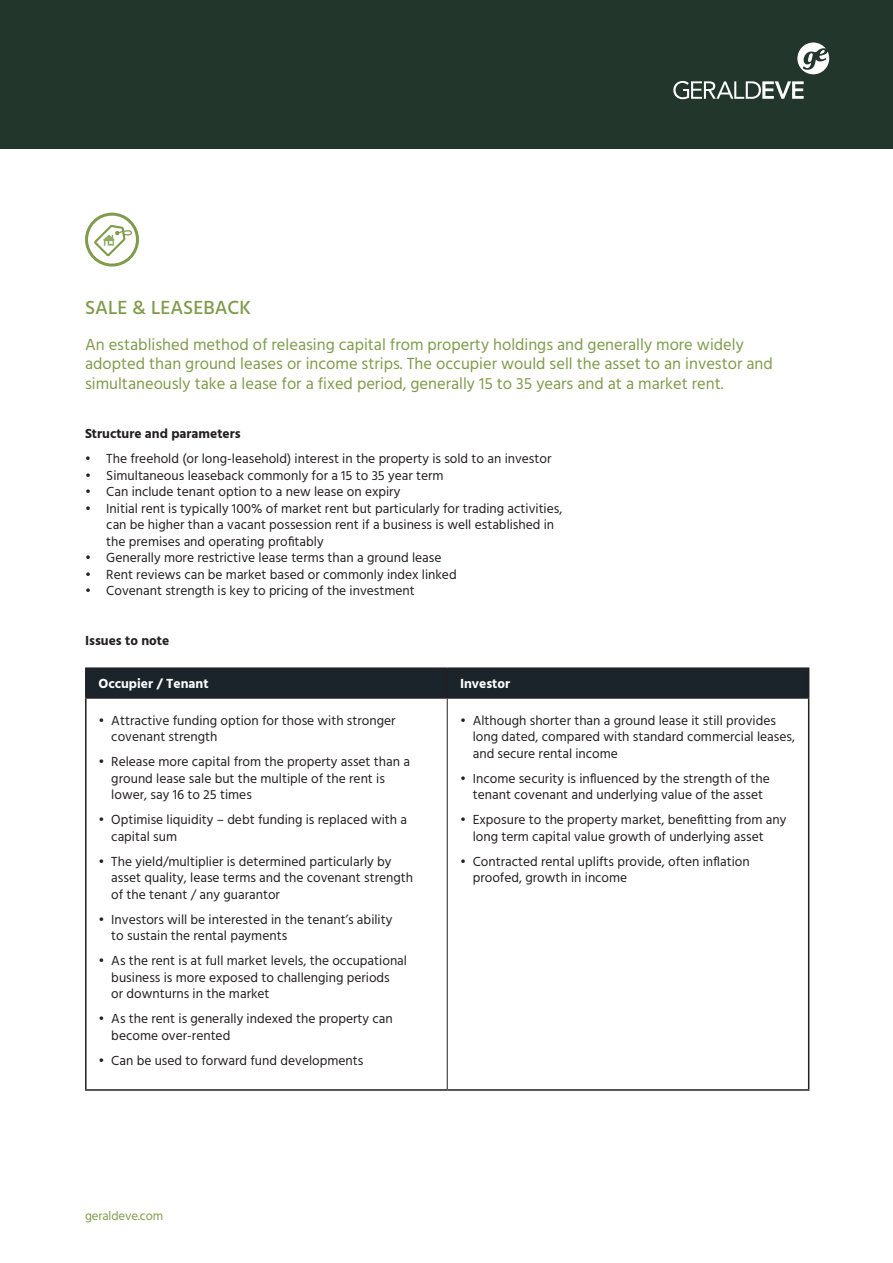
<style>
.page{position:relative;width:893px;height:1263px;background:#fff}
.page>*{position:absolute;margin:0;border:0;box-sizing:border-box;transform-origin:0 0}
.t1{font:500 19.5px "Hind";color:#809b4c}
.t2{font:16.5px/19.5px "Hind";color:#809b4c}
.t3{font:13.5px/16.5px "Hind";color:#231f20}
.t4{font:700 13.5px "Hind";color:#231f20}
.t5{font:700 13.5px "Hind";color:#fff}
.t6{font:12.75px "Hind";letter-spacing:-.01em;color:#809b4c}
.s1{font-weight:700}
</style>
<div class="page">
<hr style="left:85px;top:667px;width:362px;height:2px;background:#231f20">
<hr style="left:85px;top:669px;width:2px;height:28px;background:#231f20">
<hr style="left:447px;top:667px;width:362px;height:2px;background:#231f20">
<hr style="left:85px;top:697px;width:362px;height:2px;background:#231f20">
<hr style="left:85px;top:699px;width:2px;height:390px;background:#231f20">
<hr style="left:448px;top:697px;width:361px;height:2px;background:#231f20">
<hr style="left:808px;top:699px;width:1px;height:390px;background:#231f20">
<hr style="left:85px;top:1089px;width:362px;height:2px;background:#231f20">
<hr style="left:447px;top:1089px;width:362px;height:2px;background:#231f20">
<div style="left:87px;top:669px;width:722px;height:29px;background:#1b242b"></div>
<hr style="left:447px;top:698px;width:1px;height:391px;background:#231f20">
<div style="left:0;top:0;width:893px;height:149px;background:#22362b"></div>
<svg style="left:797px;top:43px;width:32px;height:31px"></svg>
<svg style="left:673px;top:81px;width:131px;height:18px"></svg>
<div style="left:85px;top:213px;width:54px;height:54px;border:3px solid #809b4c;border-radius:50%"></div>
<svg style="left:94px;top:225px;width:38px;height:31px"></svg>
<p class="t1" style="left:85px;top:294px;width:168px">SALE &amp; LEASEBACK</p>
<p class="t2" style="left:85px;top:335px;width:689px">An established method of releasing capital from property holdings and generally more widely adopted than ground leases or income strips. The occupier would sell the asset to an investor and simultaneously take a lease for a fixed period, generally 15 to 35 years and at a market rent.</p>
<p class="t4" style="left:85px;top:426px;width:157px">Structure and parameters</p>
<p class="t3" style="left:85px;top:451px;width:468px"><span class="s1">•</span> The freehold (or long-leasehold) interest in the property is sold to an investor</p>
<p class="t3" style="left:85px;top:468px;width:360px">• Simultaneous leaseback commonly for a 15 to 35 year term</p>
<p class="t3" style="left:85px;top:484px;width:317px">• Can include tenant option to a new lease on expiry</p>
<p class="t3" style="left:106px;top:501px;width:458px;text-indent:-21px">• Initial rent is typically 100% of market rent but particularly for trading activities, can be higher than a vacant possession rent if a business is well established in the premises and operating profitably</p>
<p class="t3" style="left:85px;top:550px;width:358px">• Generally more restrictive lease terms than a ground lease</p>
<p class="t3" style="left:85px;top:567px;width:373px">• Rent reviews can be market based or commonly index linked</p>
<p class="t3" style="left:85px;top:583px;width:331px">• Covenant strength is key to pricing of the investment</p>
<p class="t4" style="left:85px;top:632px;width:86px">Issues to note</p>
<p class="t5" style="left:99px;top:676px;width:111px">Occupier / Tenant</p>
<p class="t5" style="left:460px;top:676px;width:52px">Investor</p>
<p class="t3" style="left:111px;top:713px;width:286px;text-indent:-13px">• Attractive funding option for those with stronger covenant strength</p>
<p class="t3" style="left:111px;top:754px;width:300px;text-indent:-13px">• Release more capital from the property asset than a ground lease sale but the multiple of the rent is lower, say 16 to 25 times</p>
<p class="t3" style="left:111px;top:812px;width:297px;text-indent:-13px">• Optimise liquidity – debt funding is replaced with a capital sum</p>
<p class="t3" style="left:111px;top:854px;width:303px;text-indent:-13px">• The yield/multiplier is determined particularly by asset quality, lease terms and the covenant strength of the tenant / any guarantor</p>
<p class="t3" style="left:111px;top:912px;width:283px;text-indent:-13px">• Investors will be interested in the tenant’s ability to sustain the rental payments</p>
<p class="t3" style="left:111px;top:953px;width:297px;text-indent:-13px">• As the rent is at full market levels, the occupational business is more exposed to challenging periods<br>or downturns in the market</p>
<p class="t3" style="left:111px;top:1011px;width:283px;text-indent:-13px">• As the rent is generally indexed the property can become over-rented</p>
<p class="t3" style="left:99px;top:1053px;width:266px">• Can be used to forward fund developments</p>
<p class="t3" style="left:473px;top:713px;width:324px;text-indent:-13px">• Although shorter than a ground lease it still provides long dated, compared with standard commercial leases, and secure rental income</p>
<p class="t3" style="left:460px;top:771px;width:311px;text-align:center">• Income security is influenced by the strength of the tenant covenant and underlying value of the asset</p>
<p class="t3" style="left:473px;top:812px;width:315px;text-indent:-13px">• Exposure to the property market, benefitting from any long term capital value growth of underlying asset</p>
<p class="t3" style="left:473px;top:854px;width:278px;text-indent:-13px">• Contracted rental uplifts provide, often inflation proofed, growth in income</p>
<p class="t6" style="left:85px;top:1208px;width:80px">geraldeve.com</p>
</div>
